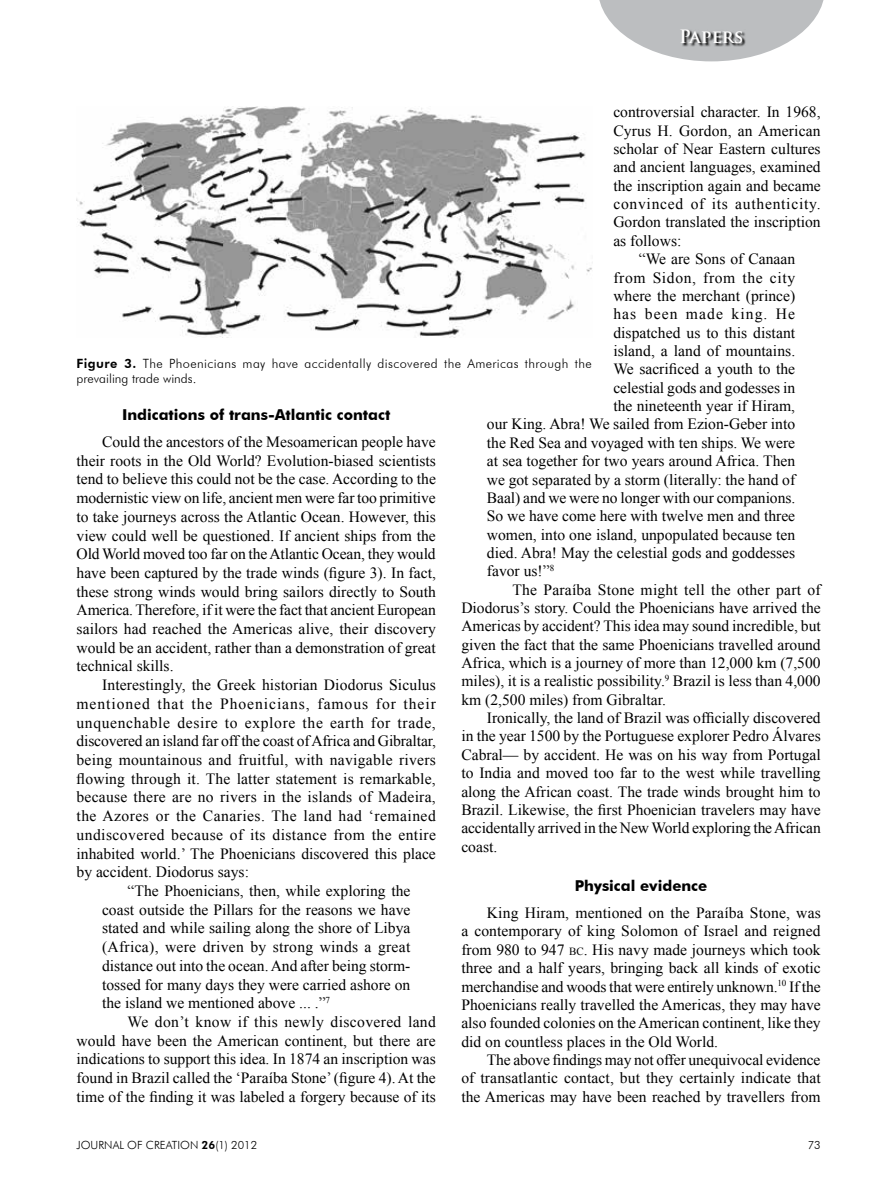
<style>
.page{position:relative;width:893px;height:1191px;background:#fff}
.page>*{position:absolute;margin:0;border:0;box-sizing:border-box;transform-origin:0 0}
.t1{font:700 18px "Trajan Pro";letter-spacing:-.015em;color:#fff}
.t2{font:15.6px/18.8px "Times New Roman";color:#000;text-align:justify}
.t3{font:15.6px "Times New Roman";letter-spacing:.03em;color:#000}
.t4{font:15.6px "Times New Roman";letter-spacing:.02em;color:#000}
.t5{font:15.6px "Times New Roman";letter-spacing:.04em;color:#000}
.t6{font:15.6px "Times New Roman";letter-spacing:.06em;color:#000}
.t7{font:15.6px "Times New Roman";letter-spacing:.025em;color:#000}
.t8{font:15.6px "Times New Roman";letter-spacing:.045em;color:#000}
.t9{font:15.6px "Times New Roman";letter-spacing:.07em;color:#000}
.t10{font:700 15px "Futura BT";color:#000}
.t11{font:300 12.75px/14.7px "Futura BT";letter-spacing:.03em;color:#000}
.t12{font:300 11.25px "Futura BT";color:#000}
.s1{font-size:10.95px}
.s2{font-weight:800}
</style>
<div class="page">
<svg style="left:599px;top:0;width:225px;height:61px"></svg>
<svg style="left:681px;top:29px;width:65px;height:18px"></svg>
<img style="left:77px;top:106px;width:515px;height:232px">
<p class="t1" style="left:679px;top:25px;width:66px">Papers</p>
<p class="t2" style="left:613px;top:102px;width:209px">controversial character. In 1968,</p>
<p class="t2" style="left:613px;top:121px;width:209px">Cyrus H. Gordon, an American</p>
<p class="t2" style="left:613px;top:139px;width:209px">scholar of Near Eastern cultures</p>
<p class="t2" style="left:613px;top:157px;width:209px">and ancient languages, examined</p>
<p class="t2" style="left:613px;top:176px;width:209px">the inscription again and became</p>
<p class="t8" style="left:613px;top:193px;width:209px">convinced of its authenticity.</p>
<p class="t2" style="left:613px;top:212px;width:209px">Gordon translated the inscription</p>
<p class="t2" style="left:613px;top:231px;width:70px">as follows:</p>
<p class="t2" style="left:639px;top:249px;width:158px">“We are Sons of Canaan</p>
<p class="t5" style="left:613px;top:267px;width:183px">from Sidon, from the city</p>
<p class="t2" style="left:613px;top:286px;width:183px">where the merchant (prince)</p>
<p class="t9" style="left:613px;top:303px;width:183px">has been made king. He</p>
<p class="t2" style="left:613px;top:323px;width:183px">dispatched us to this distant</p>
<p class="t2" style="left:613px;top:341px;width:183px">island, a land of mountains.</p>
<p class="t2" style="left:613px;top:359px;width:183px">We sacrificed a youth to the</p>
<p class="t2" style="left:613px;top:378px;width:183px">celestial gods and godesses in</p>
<p class="t2" style="left:613px;top:396px;width:183px">the nineteenth year if Hiram,</p>
<p class="t2" style="left:487px;top:414px;width:310px">our King. Abra! We sailed from Ezion-Geber into</p>
<p class="t2" style="left:487px;top:433px;width:310px">the Red Sea and voyaged with ten ships. We were</p>
<p class="t2" style="left:487px;top:451px;width:310px">at sea together for two years around Africa. Then</p>
<p class="t2" style="left:487px;top:470px;width:310px">we got separated by a storm (literally: the hand of</p>
<p class="t2" style="left:487px;top:488px;width:310px">Baal) and we were no longer with our companions.</p>
<p class="t2" style="left:487px;top:506px;width:310px">So we have come here with twelve men and three</p>
<p class="t2" style="left:487px;top:525px;width:310px">women, into one island, unpopulated because ten</p>
<p class="t2" style="left:487px;top:543px;width:310px">died. Abra! May the celestial gods and goddesses</p>
<p class="t2" style="left:487px;top:561px;width:69px">favor us!”<sup>8</sup></p>
<p class="t2" style="left:512px;top:579px;width:310px">The Paraíba Stone might tell the other part of</p>
<p class="t2" style="left:461px;top:598px;width:361px">Diodorus’s story. Could the Phoenicians have arrived the</p>
<p class="t2" style="left:461px;top:616px;width:361px">Americas by accident? This idea may sound incredible, but</p>
<p class="t2" style="left:461px;top:635px;width:361px">given the fact that the same Phoenicians travelled around</p>
<p class="t2" style="left:461px;top:653px;width:361px">Africa, which is a journey of more than 12,000 km (7,500</p>
<p class="t2" style="left:461px;top:671px;width:361px">miles), it is a realistic possibility.<sup>9</sup> Brazil is less than 4,000</p>
<p class="t2" style="left:461px;top:690px;width:206px">km (2,500 miles) from Gibraltar.</p>
<p class="t2" style="left:487px;top:708px;width:335px">Ironically, the land of Brazil was officially discovered</p>
<p class="t2" style="left:461px;top:726px;width:361px">in the year 1500 by the Portuguese explorer Pedro Álvares</p>
<p class="t2" style="left:461px;top:745px;width:361px">Cabral— by accident. He was on his way from Portugal</p>
<p class="t2" style="left:461px;top:763px;width:361px">to India and moved too far to the west while travelling</p>
<p class="t2" style="left:461px;top:781px;width:361px">along the African coast. The trade winds brought him to</p>
<p class="t2" style="left:461px;top:800px;width:361px">Brazil. Likewise, the first Phoenician travelers may have</p>
<p class="t2" style="left:461px;top:818px;width:361px">accidentally arrived in the New World exploring the African</p>
<p class="t2" style="left:461px;top:836px;width:37px">coast.</p>
<p class="t10" style="left:575px;top:876px;width:134px">Physical evidence</p>
<p class="t2" style="left:461px;top:903px;width:361px;line-height:18.3px;text-indent:26px">King Hiram, mentioned on the Paraíba Stone, was a contemporary of king Solomon of Israel and reigned from 980 to 947 <span class="s1">bc</span>. His navy made journeys which took three and a half years, bringing back all kinds of exotic merchandise and woods that were entirely unknown.<sup>10</sup> If the Phoenicians really travelled the Americas, they may have also founded colonies on the American continent, like they did on countless places in the Old World.</p>
<p class="t2" style="left:461px;top:1050px;width:361px;line-height:18.3px;text-indent:26px">The above findings may not offer unequivocal evidence of transatlantic contact, but they certainly indicate that the Americas may have been reached by travellers from</p>
<p class="t11" style="left:77px;top:356px;width:517px"><span class="s2">Figure 3.</span> The Phoenicians may have accidentally discovered the Americas through the prevailing trade winds.</p>
<p class="t10" style="left:122px;top:405px;width:270px">Indications of trans-Atlantic contact</p>
<p class="t2" style="left:77px;top:432px;width:361px;text-indent:26px">Could the ancestors of the Mesoamerican people have their roots in the Old World? Evolution-biased scientists tend to believe this could not be the case. According to the modernistic view on life, ancient men were far too primitive to take journeys across the Atlantic Ocean. However, this view could well be questioned. If ancient ships from the Old World moved too far on the Atlantic Ocean, they would have been captured by the trade winds (figure 3). In fact, these strong winds would bring sailors directly to South America. Therefore, if it were the fact that ancient European sailors had reached the Americas alive, their discovery would be an accident, rather than a demonstration of great technical skills.</p>
<p class="t2" style="left:102px;top:675px;width:335px">Interestingly, the Greek historian Diodorus Siculus</p>
<p class="t6" style="left:77px;top:693px;width:361px">mentioned that the Phoenicians, famous for their</p>
<p class="t5" style="left:77px;top:712px;width:361px">unquenchable desire to explore the earth for trade,</p>
<p class="t2" style="left:77px;top:731px;width:361px">discovered an island far off the coast of Africa and Gibraltar,</p>
<p class="t4" style="left:77px;top:749px;width:361px">being mountainous and fruitful, with navigable rivers</p>
<p class="t2" style="left:77px;top:769px;width:361px">flowing through it. The latter statement is remarkable,</p>
<p class="t2" style="left:77px;top:787px;width:361px">because there are no rivers in the islands of Madeira,</p>
<p class="t3" style="left:77px;top:805px;width:361px">the Azores or the Canaries. The land had ‘remained</p>
<p class="t3" style="left:77px;top:824px;width:361px">undiscovered because of its distance from the entire</p>
<p class="t2" style="left:77px;top:843px;width:361px">inhabited world.’ The Phoenicians discovered this place</p>
<p class="t2" style="left:77px;top:862px;width:174px">by accident. Diodorus says:</p>
<p class="t2" style="left:128px;top:881px;width:284px">“The Phoenicians, then, while exploring the</p>
<p class="t2" style="left:102px;top:900px;width:310px">coast outside the Pillars for the reasons we have</p>
<p class="t2" style="left:102px;top:918px;width:310px">stated and while sailing along the shore of Libya</p>
<p class="t4" style="left:102px;top:936px;width:310px">(Africa), were driven by strong winds a great</p>
<p class="t2" style="left:102px;top:956px;width:310px">distance out into the ocean. And after being storm-</p>
<p class="t2" style="left:102px;top:974px;width:310px">tossed for many days they were carried ashore on</p>
<p class="t2" style="left:102px;top:993px;width:230px">the island we mentioned above ... .”<sup>7</sup></p>
<p class="t7" style="left:128px;top:1011px;width:310px">We don’t know if this newly discovered land</p>
<p class="t2" style="left:77px;top:1030px;width:361px">would have been the American continent, but there are</p>
<p class="t2" style="left:77px;top:1049px;width:361px">indications to support this idea. In 1874 an inscription was</p>
<p class="t2" style="left:77px;top:1068px;width:361px">found in Brazil called the ‘Paraíba Stone’ (figure 4). At the</p>
<p class="t2" style="left:77px;top:1086px;width:361px">time of the finding it was labeled a forgery because of its</p>
<p class="t12" style="left:77px;top:1137px;width:182px">JOURNAL OF CREATION <span class="s2">26</span>(1) 2012</p>
<p class="t12" style="left:808px;top:1137px;width:14px">73</p>
</div>
